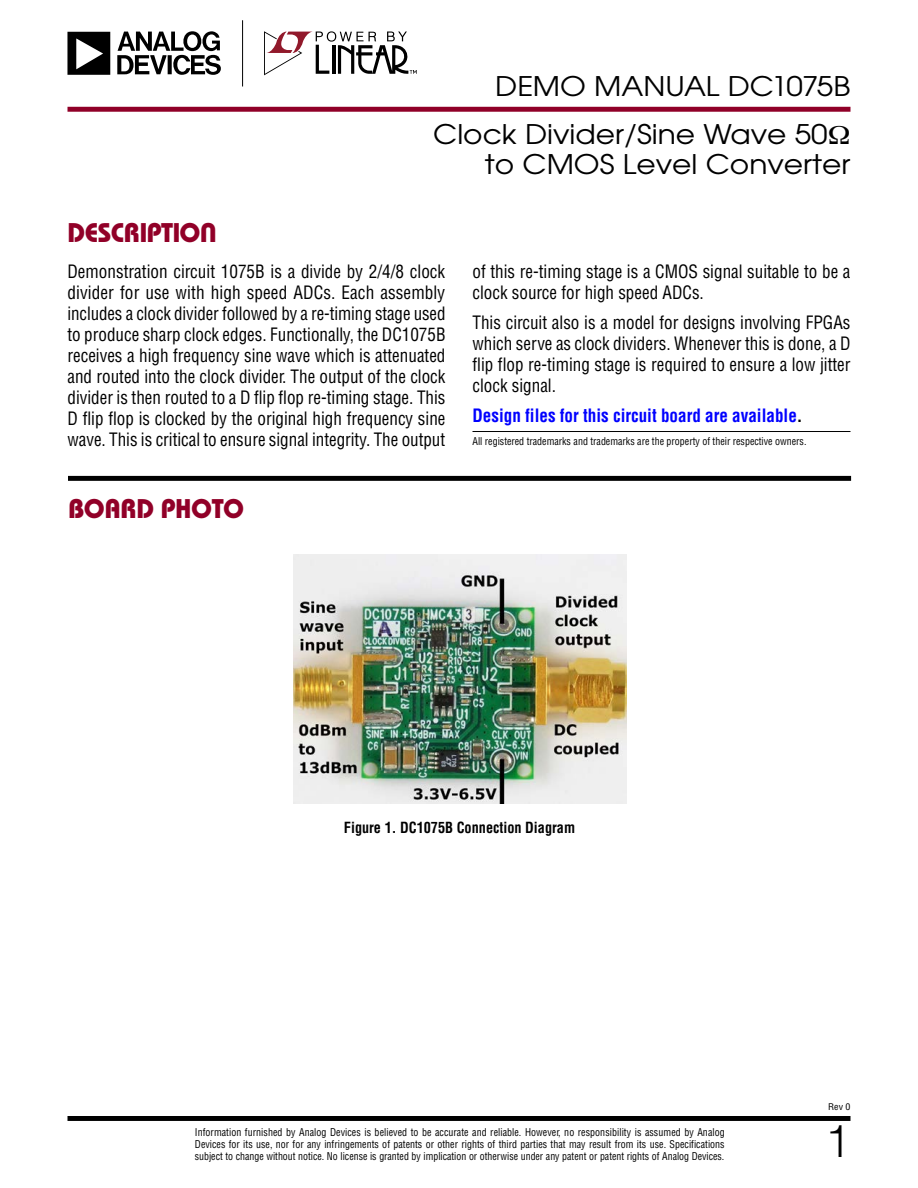
<style>
.page{position:relative;width:918px;height:1188px;background:#fff}
.page>*{position:absolute;margin:0;border:0;box-sizing:border-box;transform-origin:0 0}
.t1{font:300 45px "Helvetica";color:#000}
.t2{font:27px/30px "Avant Garde";color:#000;scale:1.1 1}
.t3{font:27px "Linear Bauhaus";letter-spacing:-.02em;color:#910028}
.t4{font:18px/21px "Linear Helv Cond";color:#000;text-align:justify;scale:.95 1}
.t5{font:700 18px "Linear Helv Cond";color:#00f;scale:.95 1}
.t6{font:700 15px "Linear Helv Cond";color:#000;scale:.95 1}
.t7{font:10.5px/12px "Linear Helv Cond";color:#000;text-align:justify;scale:.95 1}
.t8{font:9px "Linear Helv Cond";color:#000;scale:1.1 1}
.s1{color:#000}
</style>
<div class="page">
<div style="left:68px;top:1116px;width:782px;height:5px;background:#000"></div>
<svg style="left:67px;top:106px;width:784px;height:2px"></svg>
<div style="left:68px;top:107px;width:782px;height:5px;background:#900028"></div>
<hr style="left:242px;top:20px;width:1px;height:66px;background:#000">
<svg style="left:264px;top:31px;width:153px;height:44px"></svg>
<svg style="left:68px;top:31px;width:153px;height:44px"></svg>
<hr style="left:472px;top:431px;width:378px;height:1px;background:#000">
<div style="left:68px;top:476px;width:783px;height:5px;background:#000"></div>
<img style="left:294px;top:554px;width:332px;height:250px">
<h2 class="t2" style="left:495px;top:70px;width:325px">DEMO MANUAL DC1075B</h2>
<h2 class="t3" style="left:68px;top:216px;width:151px">DESCRIPTION</h2>
<h2 class="t2" style="left:485px;top:118px;width:334px;text-indent:-52px">Clock Divider/Sine Wave 50 to CMOS Level Converter</h2>
<p class="t4" style="left:68px;top:260px;width:400px">Demonstration circuit 1075B is a divide by 2/4/8 clock divider for use with high speed ADCs. Each assembly includes a clock divider followed by a re-timing stage used to produce sharp clock edges. Functionally, the DC1075B receives a high frequency sine wave which is attenuated and routed into the clock divider. The output of the clock divider is then routed to a D flip flop re-timing stage. This D flip flop is clocked by the original high frequency sine wave. This is critical to ensure signal integrity. The output</p>
<h2 class="t3" style="left:68px;top:492px;width:178px">BOARD PHOTO</h2>
<p class="t4" style="left:472px;top:260px;width:399px">of this re-timing stage is a CMOS signal suitable to be a clock source for high speed ADCs.</p>
<p class="t4" style="left:472px;top:311px;width:399px">This circuit also is a model for designs involving FPGAs which serve as clock dividers. Whenever this is done, a D flip flop re-timing stage is required to ensure a low jitter clock signal.</p>
<p class="t5" style="left:472px;top:404px;width:349px">Design files for this circuit board are available<span class="s1">.</span></p>
<p class="t7" style="left:472px;top:435px;width:353px">All registered trademarks and trademarks are the property of their respective owners.</p>
<p class="t6" style="left:344px;top:818px;width:245px">Figure 1. DC1075B Connection Diagram</p>
<p class="t7" style="left:195px;top:1126px;width:559px">Information furnished by Analog Devices is believed to be accurate and reliable. However, no responsibility is assumed by Analog Devices for its use, nor for any infringements of patents or other rights of third parties that may result from its use. Specifications subject to change without notice. No license is granted by implication or otherwise under any patent or patent rights of Analog Devices.</p>
<p class="t8" style="left:828px;top:1102px;width:22px">Rev 0</p>
<h1 class="t1" style="left:825px;top:1113px;width:27px">1</h1>
</div>
